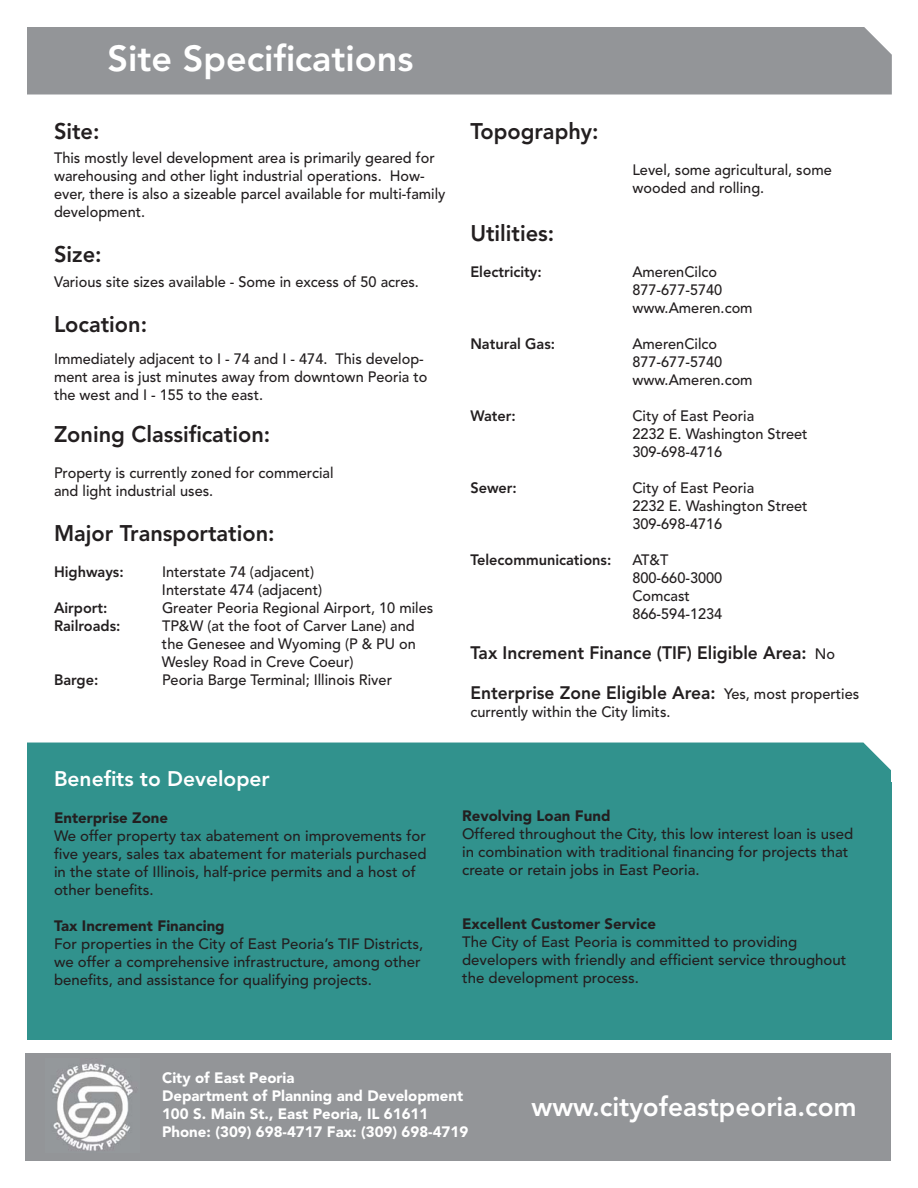
<style>
.page{position:relative;width:918px;height:1188px;background:#fff}
.page>*{position:absolute;margin:0;border:0;box-sizing:border-box;transform-origin:0 0}
.t1{font:800 36px "Avenir LT Std";color:#fff}
.t2{font:800 27px "Avenir LT Std";color:#fff}
.t3{font:800 22.5px "Avenir LT Std";color:#231f20}
.t4{font:800 21px "Avenir LT Std";color:#fff}
.t5{font:800 18px "Avenir LT Std";color:#231f20}
.t6{font:500 15px/18px "Avenir LT Std";color:#231f20}
.t7{font:900 15px/18px "Avenir LT Std";color:#fff}
.t8{font:800 15px "Avenir LT Std";color:#231f20}
.t9{font:900 15px "Avenir LT Std";color:#231f20}
.s1{font-weight:500;font-size:15px}
</style>
<div class="page">
<div style="left:27px;top:782px;width:864px;height:258px;background:#31928d"></div>
<div style="left:27px;top:27px;width:865px;height:67px;background:#939598"></div>
<div style="left:27px;top:743px;width:864px;height:39px;background:#31928d"></div>
<div style="left:25px;top:1053px;width:866px;height:108px;background:#939598"></div>
<img style="left:52px;top:1063px;width:81px;height:88px">
<h1 class="t1" style="left:107px;top:43px;width:308px">Site Specifications</h1>
<h3 class="t3" style="left:54px;top:121px;width:47px">Site:</h3>
<p class="t6" style="left:54px;top:150px;width:393px">This mostly level development area is primarily geared for warehousing and other light industrial operations. How&shy;ever, there is also a sizeable parcel available for multi-family development.</p>
<h3 class="t3" style="left:54px;top:245px;width:49px">Size:</h3>
<p class="t6" style="left:54px;top:274px;width:366px">Various site sizes available - Some in excess of 50 acres.</p>
<h3 class="t3" style="left:54px;top:315px;width:95px">Location:</h3>
<p class="t6" style="left:54px;top:351px;width:375px">Immediately adjacent to I - 74 and I - 474. This develop&shy;ment area is just minutes away from downtown Peoria to the west and I - 155 to the east.</p>
<h3 class="t3" style="left:54px;top:424px;width:218px">Zoning Classification:</h3>
<p class="t6" style="left:54px;top:465px;width:281px">Property is currently zoned for commercial and light industrial uses.</p>
<h3 class="t3" style="left:54px;top:523px;width:222px">Major Transportation:</h3>
<p class="t8" style="left:54px;top:565px;width:71px">Highways:</p>
<p class="t6" style="left:162px;top:564px;width:162px">Interstate 74 (adjacent)<br>Interstate 474 (adjacent)</p>
<p class="t8" style="left:54px;top:601px;width:55px">Airport:</p>
<p class="t6" style="left:162px;top:600px;width:273px">Greater Peoria Regional Airport, 10 miles</p>
<p class="t8" style="left:54px;top:619px;width:68px">Railroads:</p>
<p class="t6" style="left:162px;top:618px;width:255px;text-align:justify">TP&amp;W (at the foot of Carver Lane) and the Genesee and Wyoming (P &amp; PU on Wesley Road in Creve Coeur)</p>
<p class="t8" style="left:54px;top:673px;width:46px">Barge:</p>
<p class="t6" style="left:162px;top:672px;width:232px">Peoria Barge Terminal; Illinois River</p>
<h3 class="t3" style="left:470px;top:121px;width:130px">Topography:</h3>
<p class="t6" style="left:632px;top:162px;width:201px">Level, some agricultural, some wooded and rolling.</p>
<h3 class="t3" style="left:470px;top:224px;width:85px">Utilities:</h3>
<p class="t8" style="left:470px;top:266px;width:73px">Electricity:</p>
<p class="t6" style="left:632px;top:264px;width:122px">AmerenCilco<br>877-677-5740 www.Ameren.com</p>
<p class="t8" style="left:470px;top:338px;width:86px">Natural Gas:</p>
<p class="t6" style="left:632px;top:336px;width:122px">AmerenCilco<br>877-677-5740 www.Ameren.com</p>
<p class="t8" style="left:470px;top:410px;width:47px">Water:</p>
<p class="t6" style="left:632px;top:408px;width:177px">City of East Peoria<br>2232 E. Washington Street<br>309-698-4716</p>
<p class="t8" style="left:470px;top:482px;width:48px">Sewer:</p>
<p class="t6" style="left:632px;top:480px;width:177px">City of East Peoria<br>2232 E. Washington Street<br>309-698-4716</p>
<p class="t8" style="left:470px;top:554px;width:142px">Telecommunications:</p>
<p class="t6" style="left:632px;top:552px;width:91px">AT&amp;T<br>800-660-3000<br>Comcast<br>866-594-1234</p>
<p class="t5" style="left:470px;top:645px;width:366px">Tax Increment Finance (TIF) Eligible Area: <span class="s1">No</span></p>
<p class="t5" style="left:470px;top:685px;width:390px">Enterprise Zone Eligible Area: <span class="s1">Yes, most properties</span></p>
<p class="t6" style="left:470px;top:703px;width:202px">currently within the City limits.</p>
<h3 class="t4" style="left:54px;top:770px;width:217px">Benefits to Developer</h3>
<p class="t9" style="left:54px;top:811px;width:116px">Enterprise Zone</p>
<p class="t6" style="left:54px;top:828px;width:374px">We offer property tax abatement on improvements for five years, sales tax abatement for materials purchased in the state of Illinois, half-price permits and a host of other benefits.</p>
<p class="t9" style="left:54px;top:919px;width:172px">Tax Increment Financing</p>
<p class="t6" style="left:54px;top:936px;width:371px">For properties in the City of East Peoria’s TIF Districts, we offer a comprehensive infrastructure, among other benefits, and assistance for qualifying projects.</p>
<p class="t9" style="left:462px;top:810px;width:150px">Revolving Loan Fund</p>
<p class="t6" style="left:462px;top:826px;width:393px">Offered throughout the City, this low interest loan is used in combination with traditional financing for projects that create or retain jobs in East Peoria.</p>
<p class="t9" style="left:462px;top:918px;width:195px">Excellent Customer Service</p>
<p class="t6" style="left:462px;top:934px;width:386px">The City of East Peoria is committed to providing developers with friendly and efficient service throughout the development process.</p>
<p class="t7" style="left:162px;top:1070px;width:308px">City of East Peoria<br>Department of Planning and Development 100 S. Main St., East Peoria, IL 61611<br>Phone: (309) 698-4717 Fax: (309) 698-4719</p>
<h2 class="t2" style="left:532px;top:1095px;width:326px">www.cityofeastpeoria.com</h2>
</div>
